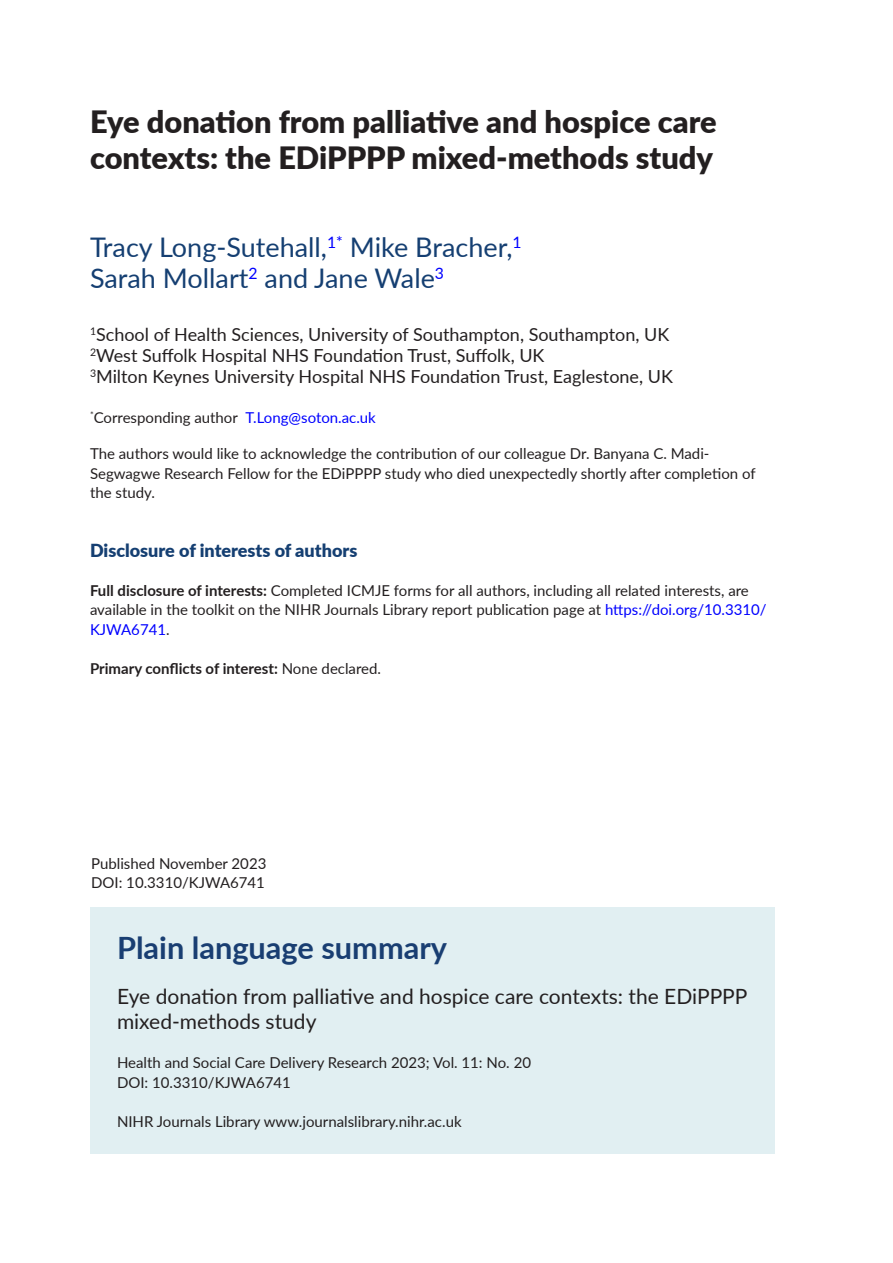
<style>
.page{position:relative;width:893px;height:1263px;background:#fff}
.page>*{position:absolute;margin:0;border:0;box-sizing:border-box;transform-origin:0 0}
.t1{font:900 30.75px/36px "Lato";color:#231f20}
.t2{font:700 30.75px "Lato";color:#193e72}
.t3{font:27px/31.5px "Lato";color:#153f72}
.t4{font:21px/25.2px "Lato";color:#231f20}
.t5{font:18px/21px "Lato";color:#231f20}
.t6{font:900 18px "Lato";color:#153f72}
.t7{font:15px/19.5px "Lato";color:#231f20}
.t8{font:700 15px "Lato";color:#231f20}
.s1{color:#00f}
.s2{font-weight:700}
.s3{font-weight:400}
</style>
<div class="page">
<div style="left:90px;top:907px;width:684px;height:247px;background:#e1eff2"></div>
<h1 class="t1" style="left:90px;top:102px;width:628px">Eye donation from palliative and hospice care contexts: the EDiPPPP mixed-methods study</h1>
<h2 class="t3" style="left:90px;top:230px;width:433px">Tracy Long-Sutehall,<sup>1*</sup> Mike Bracher,<sup>1<br></sup>Sarah Mollart<sup>2</sup> and Jane Wale<sup>3</sup></h2>
<p class="t5" style="left:90px;top:323px;width:584px"><sup>1</sup>School of Health Sciences, University of Southampton, Southampton, UK<br><sup>2</sup>West Suffolk Hospital NHS Foundation Trust, Suffolk, UK<br><sup>3</sup>Milton Keynes University Hospital NHS Foundation Trust, Eaglestone, UK</p>
<p class="t7" style="left:90px;top:407px;width:287px"><sup>*</sup>Corresponding author <span class="s1">T.Long@soton.ac.uk</span></p>
<p class="t7" style="left:90px;top:443px;width:667px">The authors would like to acknowledge the contribution of our colleague Dr. Banyana C. Madi-<br>Segwagwe Research Fellow for the EDiPPPP study who died unexpectedly shortly after completion of the study.</p>
<p class="t6" style="left:90px;top:536px;width:269px">Disclosure of interests of authors</p>
<p class="t7" style="left:90px;top:580px;width:678px"><span class="s2">Full disclosure of interests:</span> Completed ICMJE forms for all authors, including all related interests, are available in the toolkit on the NIHR Journals Library report publication page at <span class="s1">https://doi.org/10.3310/<br>KJWA6741</span>.</p>
<p class="t8" style="left:90px;top:657px;width:293px">Primary conflicts of interest: <span class="s3">None declared.</span></p>
<p class="t7" style="left:91px;top:853px;width:177px">Published November 2023<br>DOI: 10.3310/KJWA6741</p>
<h1 class="t2" style="left:117px;top:925px;width:332px">Plain language summary</h1>
<h3 class="t4" style="left:117px;top:983px;width:632px">Eye donation from palliative and hospice care contexts: the EDiPPPP mixed-methods study</h3>
<p class="t7" style="left:117px;top:1052px;width:416px">Health and Social Care Delivery Research 2023; Vol. 11: No. 20<br>DOI: 10.3310/KJWA6741</p>
<p class="t7" style="left:117px;top:1111px;width:346px">NIHR Journals Library www.journalslibrary.nihr.ac.uk</p>
</div>
